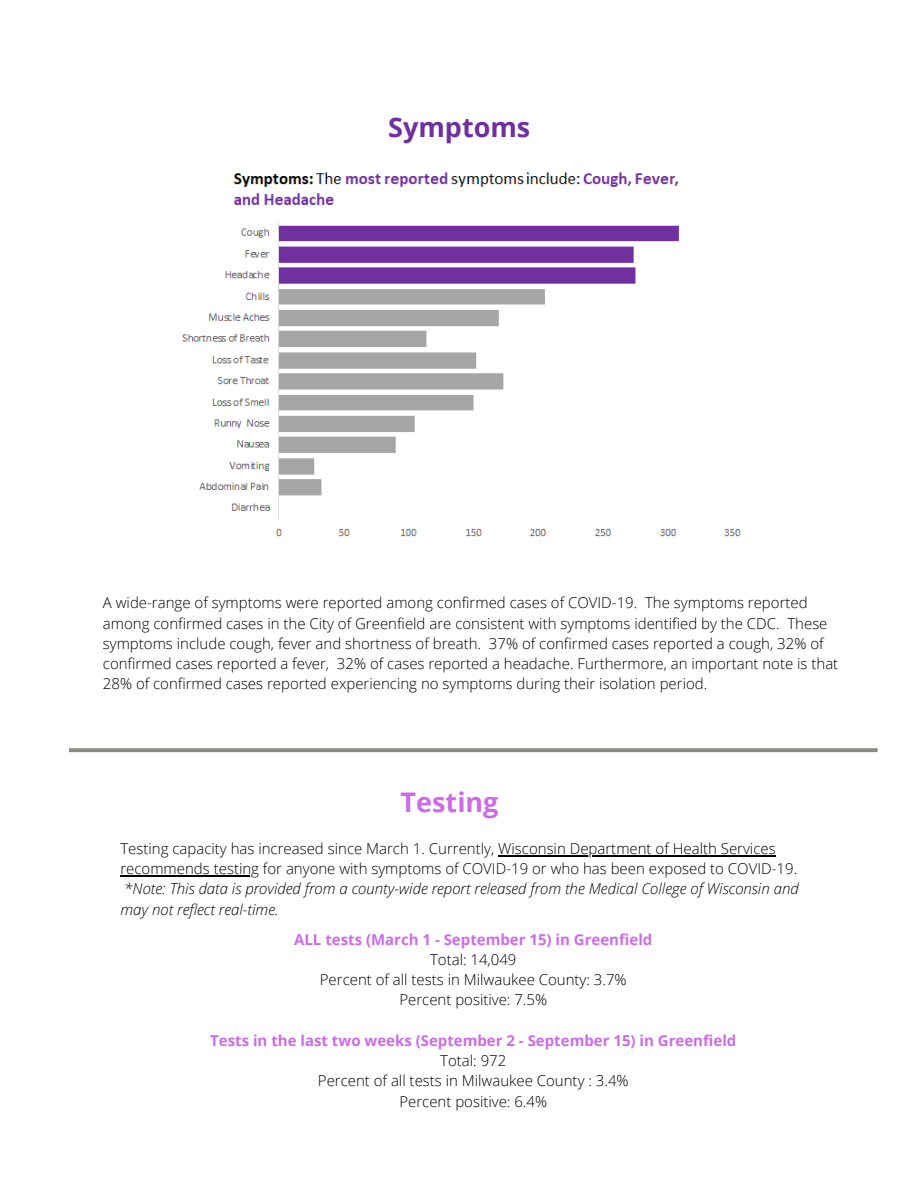
<style>
.page{position:relative;width:918px;height:1188px;background:#fff}
.page>*{position:absolute;margin:0;border:0;box-sizing:border-box;transform-origin:0 0}
.t1{font:700 27px "Open Sans";color:#7030a0}
.t2{font:700 27px "Open Sans";color:#cb6ce6}
.t3{font:300 15px/20.2px "Open Sans";color:#000;text-align:center}
.t4{font:italic 300 15px/20.2px "Open Sans";color:#000}
.t5{font:700 15px "Open Sans";color:#cb6ce6}
</style>
<div class="page">
<svg style="left:69px;top:748px;width:809px;height:4px;background:#909189"></svg>
<img style="left:182px;top:172px;width:559px;height:365px">
<hr style="left:498px;top:855px;width:278px;height:1px;background:#000">
<hr style="left:120px;top:875px;width:139px;height:1px;background:#000">
<h1 class="t1" style="left:388px;top:108px;width:144px">Symptoms</h1>
<p class="t3" style="left:103px;top:592px;width:737px;text-align:left">A wide-range of symptoms were reported among confirmed cases of COVID-19. The symptoms reported among confirmed cases in the City of Greenfield are consistent with symptoms identified by the CDC. These symptoms include cough, fever and shortness of breath. 37% of confirmed cases reported a cough, 32% of confirmed cases reported a fever, 32% of cases reported a headache. Furthermore, an important note is that 28% of confirmed cases reported experiencing no symptoms during their isolation period.</p>
<h1 class="t2" style="left:401px;top:783px;width:99px">Testing</h1>
<p class="t3" style="left:120px;top:838px;width:678px;text-align:left">Testing capacity has increased since March 1. Currently, Wisconsin Department of Health Services recommends testing for anyone with symptoms of COVID-19 or who has been exposed to COVID-19.</p>
<p class="t4" style="left:120px;top:879px;width:680px">*Note: This data is provided from a county-wide report released from the Medical College of Wisconsin and may not reflect real-time.</p>
<p class="t5" style="left:294px;top:929px;width:360px">ALL tests (March 1 - September 15) in Greenfield</p>
<p class="t3" style="left:320px;top:949px;width:308px">Total: 14,049<br>Percent of all tests in Milwaukee County: 3.7%<br>Percent positive: 7.5%</p>
<p class="t5" style="left:210px;top:1030px;width:528px">Tests in the last two weeks (September 2 - September 15) in Greenfield</p>
<p class="t3" style="left:318px;top:1050px;width:312px">Total: 972<br>Percent of all tests in Milwaukee County : 3.4%<br>Percent positive: 6.4%</p>
</div>
